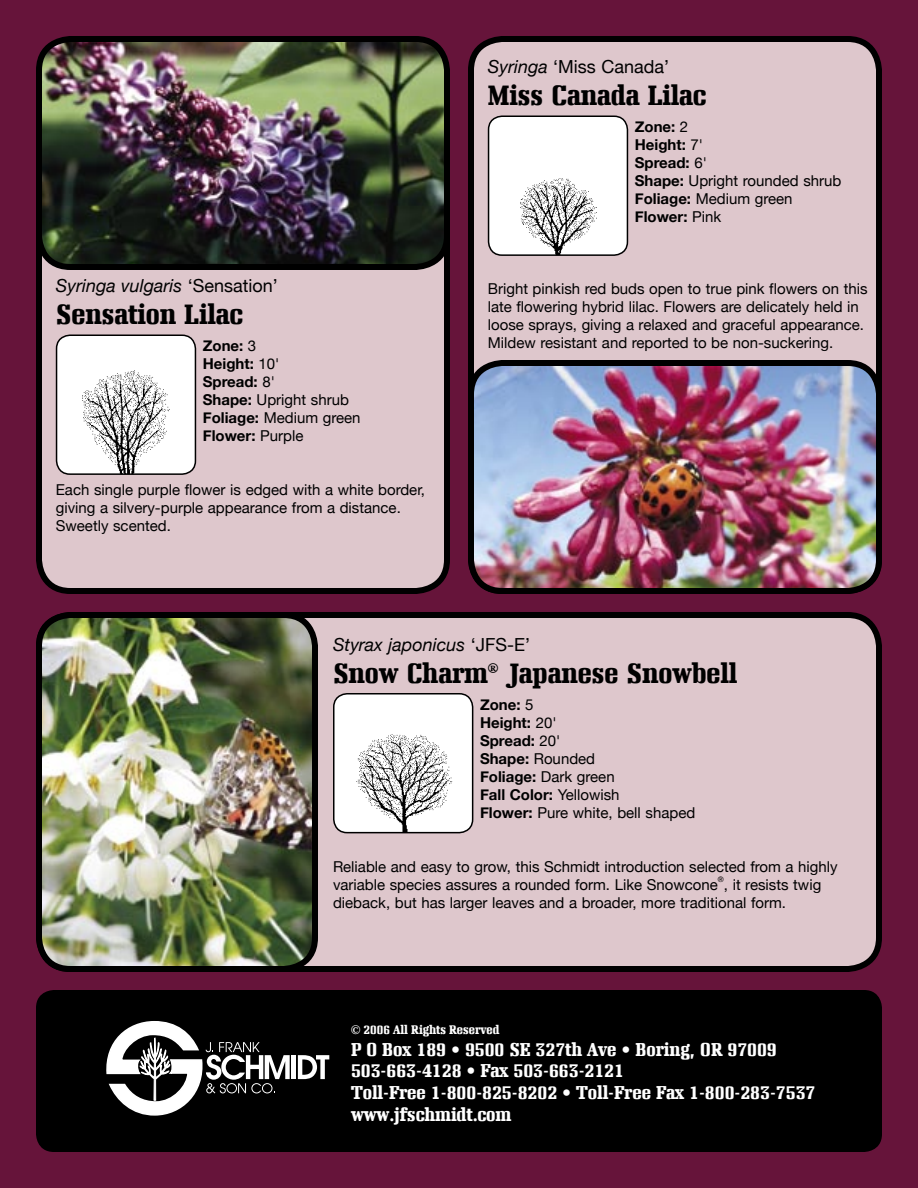
<style>
.page{position:relative;width:918px;height:1188px;background:#66143a}
.page>*{position:absolute;margin:0;border:0;box-sizing:border-box;transform-origin:0 0}
.t1{font:700 condensed 27px "Napoleon";color:#000}
.t2{font:700 condensed 18px/21.6px "Napoleon";color:#fff}
.t3{font:italic 18px "Helvetica Neue";color:#000}
.t4{font:18px "Helvetica Neue";color:#000}
.t5{font:15px/18px "Helvetica Neue";color:#000}
.t6{font:700 15px/18px "Helvetica Neue";color:#000}
.t7{font:700 condensed 12px "Napoleon";color:#fff}
.t8{font:7.5px "Helvetica Neue";color:#000}
.s1{font-style:normal}
.s2{font-weight:400}
.s3{font-style:italic}
.s4{font-weight:700}
</style>
<div class="page">
<div style="left:36px;top:990px;width:846px;height:162px;background:#000"></div>
<svg style="left:106px;top:1021px;width:184px;height:95px"></svg>
<div style="left:291px;top:1055px;width:5px;height:24px;background:#fff"></div>
<svg style="left:298px;top:1055px;width:31px;height:24px"></svg>
<div style="left:321px;top:612px;width:561px;height:357px;background:#dec7cc"></div>
<img style="left:36px;top:612px;width:285px;height:357px">
<div style="left:36px;top:267px;width:414px;height:324px;background:#dec7cc"></div>
<img style="left:36px;top:36px;width:414px;height:231px">
<svg style="left:55px;top:334px;width:142px;height:140px"></svg>
<div style="left:468px;top:36px;width:414px;height:321px;background:#dec7cc"></div>
<img style="left:468px;top:357px;width:414px;height:234px">
<svg style="left:487px;top:115px;width:142px;height:140px"></svg>
<svg style="left:332px;top:692px;width:142px;height:141px"></svg>
<p class="t3" style="left:56px;top:275px;width:224px">Syringa vulgaris <span class="s1">‘Sensation’</span></p>
<h1 class="t1" style="left:56px;top:299px;width:188px">Sensation Lilac</h1>
<p class="t6" style="left:203px;top:336px;width:159px">Zone: <span class="s2">3<br></span>Height: <span class="s2">10'<br></span>Spread: <span class="s2">8'<br></span>Shape: <span class="s2">Upright shrub<br></span>Foliage: <span class="s2">Medium green<br></span>Flower: <span class="s2">Purple</span></p>
<p class="t5" style="left:56px;top:480px;width:371px">Each single purple flower is edged with a white border, giving a silvery-purple appearance from a distance.<br>Sweetly scented.</p>
<p class="t4" style="left:488px;top:56px;width:183px"><span class="s3">Syringa</span> ‘Miss Canada’</p>
<h1 class="t1" style="left:488px;top:80px;width:220px">Miss Canada Lilac</h1>
<p class="t6" style="left:635px;top:117px;width:208px">Zone: <span class="s2">2<br></span>Height: <span class="s2">7'<br></span>Spread: <span class="s2">6'<br></span>Shape: <span class="s2">Upright rounded shrub<br></span>Foliage: <span class="s2">Medium green<br></span>Flower: <span class="s2">Pink</span></p>
<p class="t5" style="left:488px;top:279px;width:381px">Bright pinkish red buds open to true pink flowers on this late flowering hybrid lilac. Flowers are delicately held in loose sprays, giving a relaxed and graceful appearance.<br>Mildew resistant and reported to be non-suckering.</p>
<p class="t3" style="left:333px;top:634px;width:199px">Styrax japonicus <span class="s1">‘JFS-E’</span></p>
<h1 class="t1" style="left:333px;top:658px;width:406px">Snow Charm® Japanese Snowbell</h1>
<p class="t5" style="left:480px;top:695px;width:217px"><span class="s4">Zone:</span> 5<br><span class="s4">Height:</span> 20'<br><span class="s4">Spread:</span> 20'<br><span class="s4">Shape:</span> Rounded<br><span class="s4">Foliage:</span> Dark green<br><span class="s4">Fall Color:</span> Yellowish<br><span class="s4">Flower:</span> Pure white, bell shaped</p>
<p class="t5" style="left:333px;top:857px;width:506px">Reliable and easy to grow, this Schmidt introduction selected from a highly variable species assures a rounded form. Like Snowcone , it resists twig</p>
<p class="t8" style="left:718px;top:875px;width:7px">®</p>
<p class="t5" style="left:333px;top:893px;width:455px">dieback, but has larger leaves and a broader, more traditional form.</p>
<p class="t7" style="left:351px;top:1023px;width:150px">© 2006 All Rights Reserved</p>
<p class="t2" style="left:351px;top:1039px;width:466px">P O Box 189 • 9500 SE 327th Ave • Boring, OR 97009<br>503-663-4128 • Fax 503-663-2121<br>Toll-Free 1-800-825-8202 • Toll-Free Fax 1-800-283-7537 www.jfschmidt.com</p>
</div>
